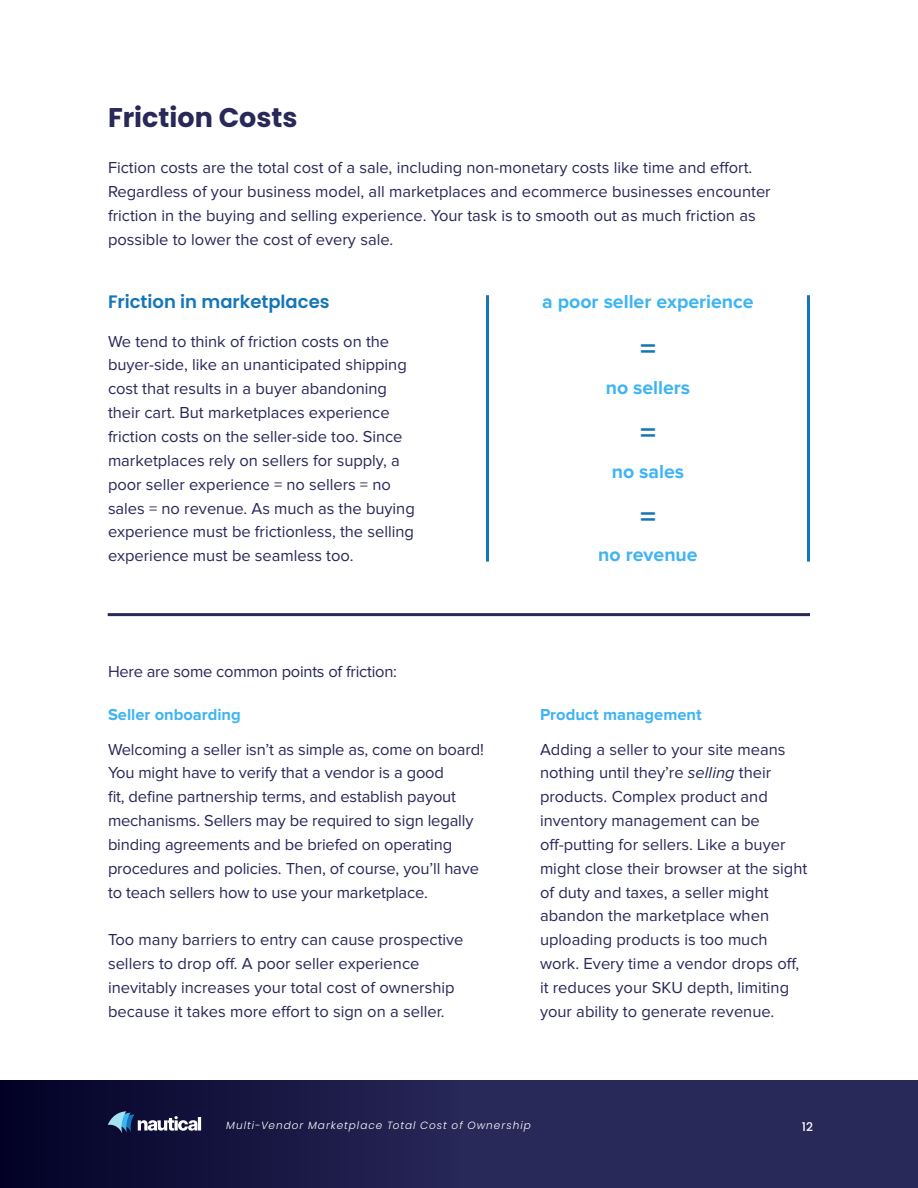
<style>
.page{position:relative;width:918px;height:1188px;background:#fff}
.page>*{position:absolute;margin:0;border:0;box-sizing:border-box;transform-origin:0 0}
.t1{font:700 31.5px "Proxima Nova";color:#1576b7}
.t2{font:700 27px "Poppins";color:#282859}
.Paragraph_Style_1{font:700 19.5px "Proxima Nova";color:#3fb4f3}
.t3{font:600 18px "Poppins";color:#1576b7}
.t4{font:16.5px/23.9px "Proxima Nova";color:#282859}
.t5{font:700 16.5px "Proxima Nova";color:#3fb4f3}
.t6{font:500 12px "Poppins";color:#fff}
.t7{font:italic 300 10.5px "Poppins";letter-spacing:.095em;color:#fff}
.s1{font-style:italic}
</style>
<div class="page">
<div style="left:0;top:1080px;width:918px;height:108px;background:linear-gradient(to right,#0b0a31,#313266)"></div>
<svg style="left:108px;top:1111px;width:93px;height:23px"></svg>
<hr style="left:108px;top:613px;width:702px;height:3px;background:#282859">
<hr style="left:486px;top:295px;width:3px;height:267px;background:#1576b7">
<hr style="left:807px;top:295px;width:3px;height:267px;background:#1576b7">
<h1 class="t2" style="left:108px;top:102px;width:191px">Friction Costs</h1>
<p class="t4" style="left:108px;top:157px;width:664px">Fiction costs are the total cost of a sale, including non-monetary costs like time and effort.<br>Regardless of your business model, all marketplaces and ecommerce businesses encounter friction in the buying and selling experience. Your task is to smooth out as much friction as possible to lower the cost of every sale.</p>
<h2 class="t3" style="left:108px;top:291px;width:223px">Friction in marketplaces</h2>
<p class="t4" style="left:108px;top:330px;width:308px">We tend to think of friction costs on the buyer-side, like an unanticipated shipping cost that results in a buyer abandoning their cart. But marketplaces experience friction costs on the seller-side too. Since marketplaces rely on sellers for supply, a poor seller experience = no sellers = no sales = no revenue. As much as the buying experience must be frictionless, the selling experience must be seamless too.</p>
<p class="t4" style="left:108px;top:660px;width:290px">Here are some common points of friction:</p>
<p class="t5" style="left:108px;top:707px;width:134px">Seller onboarding</p>
<p class="t4" style="left:108px;top:738px;width:377px">Welcoming a seller isn’t as simple as, come on board!<br>You might have to verify that a vendor is a good<br>fit, define partnership terms, and establish payout mechanisms. Sellers may be required to sign legally binding agreements and be briefed on operating procedures and policies. Then, of course, you’ll have to teach sellers how to use your marketplace.</p>
<p class="t4" style="left:108px;top:929px;width:357px">Too many barriers to entry can cause prospective sellers to drop off. A poor seller experience inevitably increases your total cost of ownership because it takes more effort to sign on a seller.</p>
<p class="Paragraph_Style_1" style="left:542px;top:293px;width:213px">a poor seller experience</p>
<p class="t1" style="left:640px;top:334px;width:17px">=</p>
<p class="Paragraph_Style_1" style="left:606px;top:378px;width:86px">no sellers</p>
<p class="t1" style="left:640px;top:418px;width:17px">=</p>
<p class="Paragraph_Style_1" style="left:612px;top:462px;width:74px">no sales</p>
<p class="t1" style="left:640px;top:502px;width:17px">=</p>
<p class="Paragraph_Style_1" style="left:598px;top:546px;width:101px">no revenue</p>
<h3 class="t5" style="left:540px;top:707px;width:163px">Product management</h3>
<p class="t4" style="left:540px;top:738px;width:269px">Adding a seller to your site means nothing until they’re <span class="s1">selling</span> their products. Complex product and inventory management can be off-putting for sellers. Like a buyer might close their browser at the sight of duty and taxes, a seller might abandon the marketplace when uploading products is too much work. Every time a vendor drops off, it reduces your SKU depth, limiting your ability to generate revenue.</p>
<p class="t7" style="left:226px;top:1119px;width:306px">Multi-Vendor Marketplace Total Cost of Ownership</p>
<p class="t6" style="left:802px;top:1120px;width:13px">12</p>
</div>
